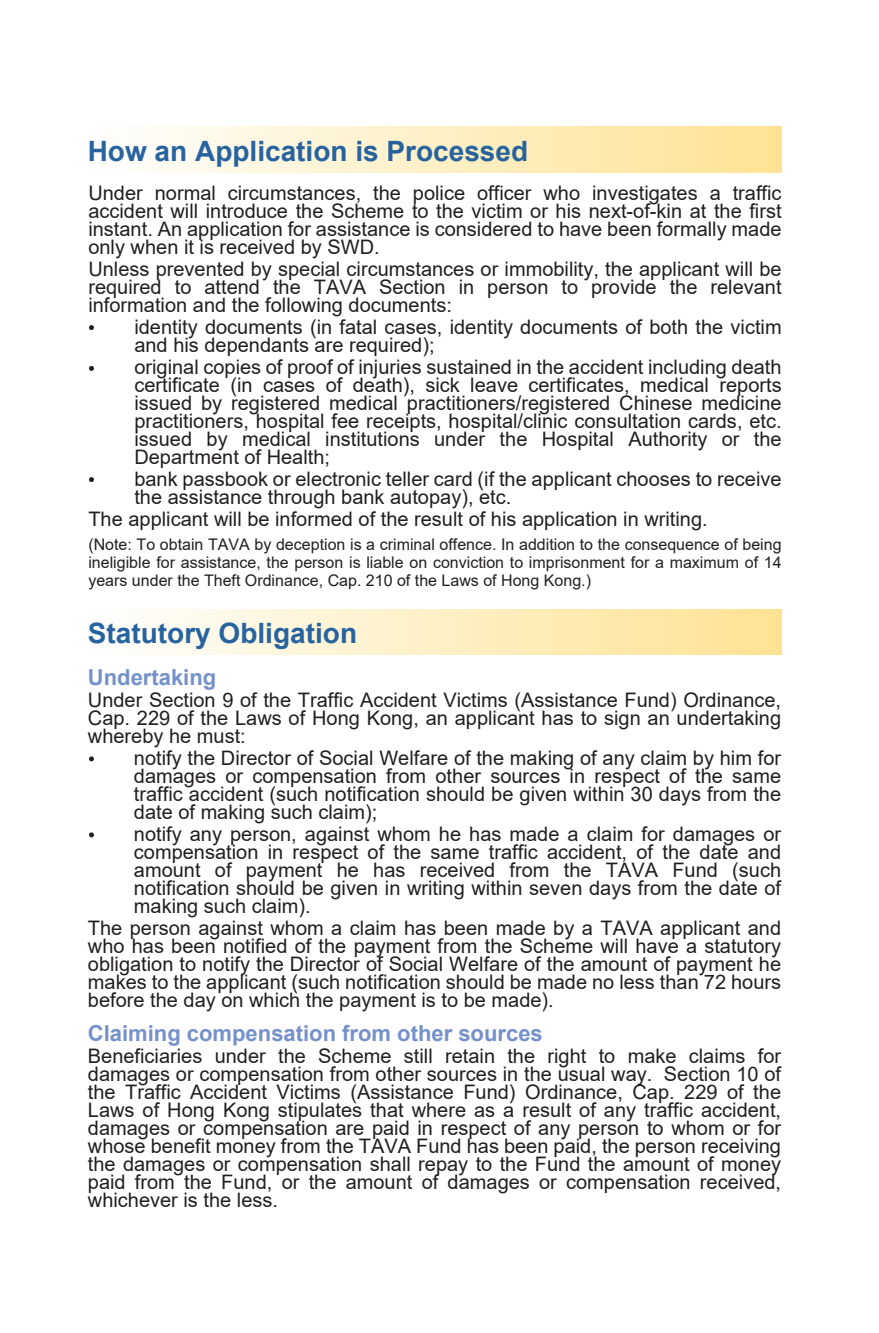
<style>
.page{position:relative;width:879px;height:1333px;background:#fff}
.page>*{position:absolute;margin:0;border:0;box-sizing:border-box;transform-origin:0 0}
.t1{font:700 28px "Arial";color:#27639e}
.t2{font:700 22px "Arial";color:#7491ca}
.t3{font:20px/18px "Arial";color:#231f20;text-align:justify}
.t4{font:16px/18px "Arial";color:#231f20;text-align:justify}
</style>
<div class="page">
<div style="left:88px;top:127px;width:693px;height:45px;background:linear-gradient(to right,#fefefd,#ffe292)"></div>
<svg style="left:89px;top:325px;width:5px;height:5px"></svg>
<svg style="left:89px;top:366px;width:5px;height:5px"></svg>
<svg style="left:89px;top:477px;width:5px;height:5px"></svg>
<div style="left:88px;top:609px;width:693px;height:45px;background:linear-gradient(to right,#fefefd,#ffe292)"></div>
<svg style="left:89px;top:756px;width:5px;height:5px"></svg>
<svg style="left:89px;top:832px;width:5px;height:5px"></svg>
<p class="t1" style="left:88px;top:131px;width:442px">How an Application is Processed</p>
<p class="t3" style="left:88px;top:184px;width:695px">Under normal circumstances, the police officer who investigates a traffic accident will introduce the Scheme to the victim or his next-of-kin at the first instant. An application for assistance is considered to have been formally made only when it is received by SWD.</p>
<p class="t3" style="left:88px;top:260px;width:695px">Unless prevented by special circumstances or immobility, the applicant will be required to attend the TAVA Section in person to provide the relevant information and the following documents:</p>
<p class="t3" style="left:134px;top:318px;width:649px">identity documents (in fatal cases, identity documents of both the victim and his dependants are required);</p>
<p class="t3" style="left:134px;top:358px;width:649px">original copies of proof of injuries sustained in the accident including death certificate (in cases of death), sick leave certificates, medical reports issued by registered medical practitioners/registered Chinese medicine practitioners, hospital fee receipts, hospital/clinic consultation cards, etc. issued by medical institutions under the Hospital Authority or the Department of Health;</p>
<p class="t3" style="left:134px;top:470px;width:649px">bank passbook or electronic teller card (if the applicant chooses to receive the assistance through bank autopay), etc.</p>
<p class="t3" style="left:88px;top:510px;width:621px">The applicant will be informed of the result of his application in writing.</p>
<p class="t4" style="left:88px;top:535px;width:695px">(Note: To obtain TAVA by deception is a criminal offence. In addition to the consequence of being ineligible for assistance, the person is liable on conviction to imprisonment for a maximum of 14 years under the Theft Ordinance, Cap. 210 of the Laws of Hong Kong.)</p>
<p class="t1" style="left:88px;top:613px;width:271px">Statutory Obligation</p>
<p class="t2" style="left:88px;top:661px;width:130px">Undertaking</p>
<p class="t3" style="left:88px;top:690px;width:695px">Under Section 9 of the Traffic Accident Victims (Assistance Fund) Ordinance, Cap. 229 of the Laws of Hong Kong, an applicant has to sign an undertaking whereby he must:</p>
<p class="t3" style="left:134px;top:748px;width:649px">notify the Director of Social Welfare of the making of any claim by him for damages or compensation from other sources in respect of the same traffic accident (such notification should be given within 30 days from the date of making such claim);</p>
<p class="t3" style="left:134px;top:824px;width:649px">notify any person, against whom he has made a claim for damages or compensation in respect of the same traffic accident, of the date and amount of payment he has received from the TAVA Fund (such notification should be given in writing within seven days from the date of making such claim).</p>
<p class="t3" style="left:88px;top:918px;width:695px">The person against whom a claim has been made by a TAVA applicant and who has been notified of the payment from the Scheme will have a statutory obligation to notify the Director of Social Welfare of the amount of payment he makes to the applicant (such notification should be made no less than 72 hours before the day on which the payment is to be made).</p>
<p class="t2" style="left:88px;top:1017px;width:456px">Claiming compensation from other sources</p>
<p class="t3" style="left:88px;top:1046px;width:695px">Beneficiaries under the Scheme still retain the right to make claims for damages or compensation from other sources in the usual way. Section 10 of the Traffic Accident Victims (Assistance Fund) Ordinance, Cap. 229 of the Laws of Hong Kong stipulates that where as a result of any traffic accident, damages or compensation are paid in respect of any person to whom or for whose benefit money from the TAVA Fund has been paid, the person receiving the damages or compensation shall repay to the Fund the amount of money paid from the Fund, or the amount of damages or compensation received, whichever is the less.</p>
</div>
